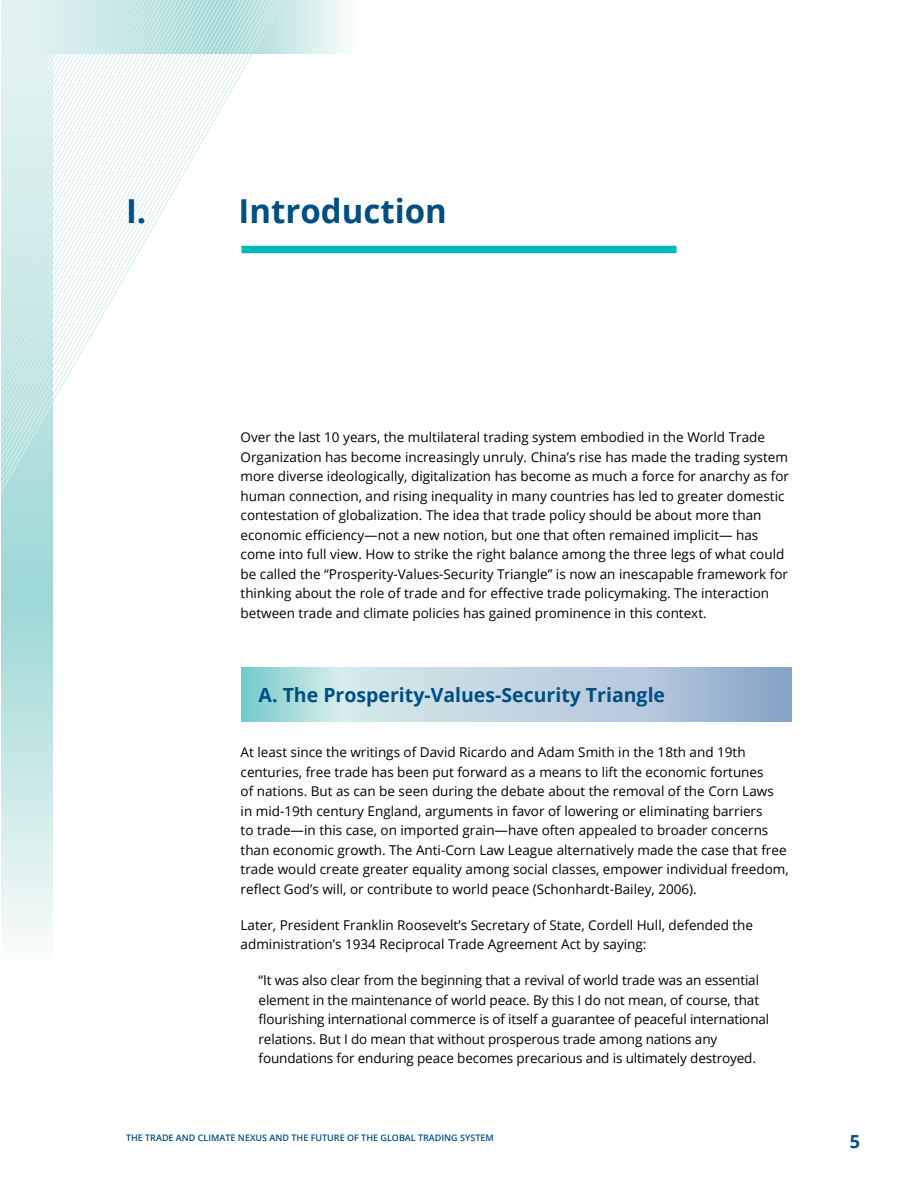
<style>
.page{position:relative;width:918px;height:1188px;background:#fff}
.page>*{position:absolute;margin:0;border:0;box-sizing:border-box;transform-origin:0 0}
.Heading_H1{font:700 33px "Open Sans";color:#004f83}
.Heading_H2{font:700 19.5px "Open Sans";color:#004f83}
.t1{font:700 18px "Open Sans";color:#004f83}
.Text{font:13.5px/19.5px "Open Sans";color:#000}
.Text-citation{font:13.5px/19.5px "Open Sans";letter-spacing:-.01em;color:#000}
.t2{font:600 9px "Open Sans";color:#004f83}
</style>
<div class="page">
<svg style="left:1px;top:820px;width:52px;height:118px"></svg>
<svg style="left:304px;top:0;width:42px;height:54px"></svg>
<svg style="left:1px;top:0;width:303px;height:820px"></svg>
<svg style="left:241px;top:668px;width:550px;height:54px;background:#b5cfdc"></svg>
<div style="left:242px;top:246px;width:434px;height:7px;background:#00b9b6"></div>
<p class="Heading_H1" style="left:126px;top:188px;width:22px">I.</p>
<p class="Heading_H1" style="left:238px;top:188px;width:210px">Introduction</p>
<p class="Text" style="left:241px;top:427px;width:550px">Over the last 10 years, the multilateral trading system embodied in the World Trade Organization has become increasingly unruly. China’s rise has made the trading system more diverse ideologically, digitalization has become as much a force for anarchy as for human connection, and rising inequality in many countries has led to greater domestic contestation of globalization. The idea that trade policy should be about more than economic efficiency—not a new notion, but one that often remained implicit— has come into full view. How to strike the right balance among the three legs of what could be called the “Prosperity-Values-Security Triangle” is now an inescapable framework for thinking about the role of trade and for effective trade policymaking. The interaction between trade and climate policies has gained prominence in this context.</p>
<p class="Heading_H2" style="left:259px;top:681px;width:408px">A. The Prosperity-Values-Security Triangle</p>
<p class="Text" style="left:241px;top:742px;width:550px">At least since the writings of David Ricardo and Adam Smith in the 18th and 19th centuries, free trade has been put forward as a means to lift the economic fortunes<br>of nations. But as can be seen during the debate about the removal of the Corn Laws in mid-19th century England, arguments in favor of lowering or eliminating barriers<br>to trade—in this case, on imported grain—have often appealed to broader concerns than economic growth. The Anti-Corn Law League alternatively made the case that free trade would create greater equality among social classes, empower individual freedom, reflect God’s will, or contribute to world peace (Schonhardt-Bailey, 2006).</p>
<p class="Text" style="left:241px;top:915px;width:514px">Later, President Franklin Roosevelt’s Secretary of State, Cordell Hull, defended the administration’s 1934 Reciprocal Trade Agreement Act by saying:</p>
<p class="Text-citation" style="left:259px;top:970px;width:512px">“It was also clear from the beginning that a revival of world trade was an essential element in the maintenance of world peace. By this I do not mean, of course, that flourishing international commerce is of itself a guarantee of peaceful international relations. But I do mean that without prosperous trade among nations any foundations for enduring peace becomes precarious and is ultimately destroyed.</p>
<p class="t2" style="left:126px;top:1131px;width:369px">THE TRADE AND CLIMATE NEXUS AND THE FUTURE OF THE GLOBAL TRADING SYSTEM</p>
<h3 class="t1" style="left:850px;top:1129px;width:12px">5</h3>
</div>
